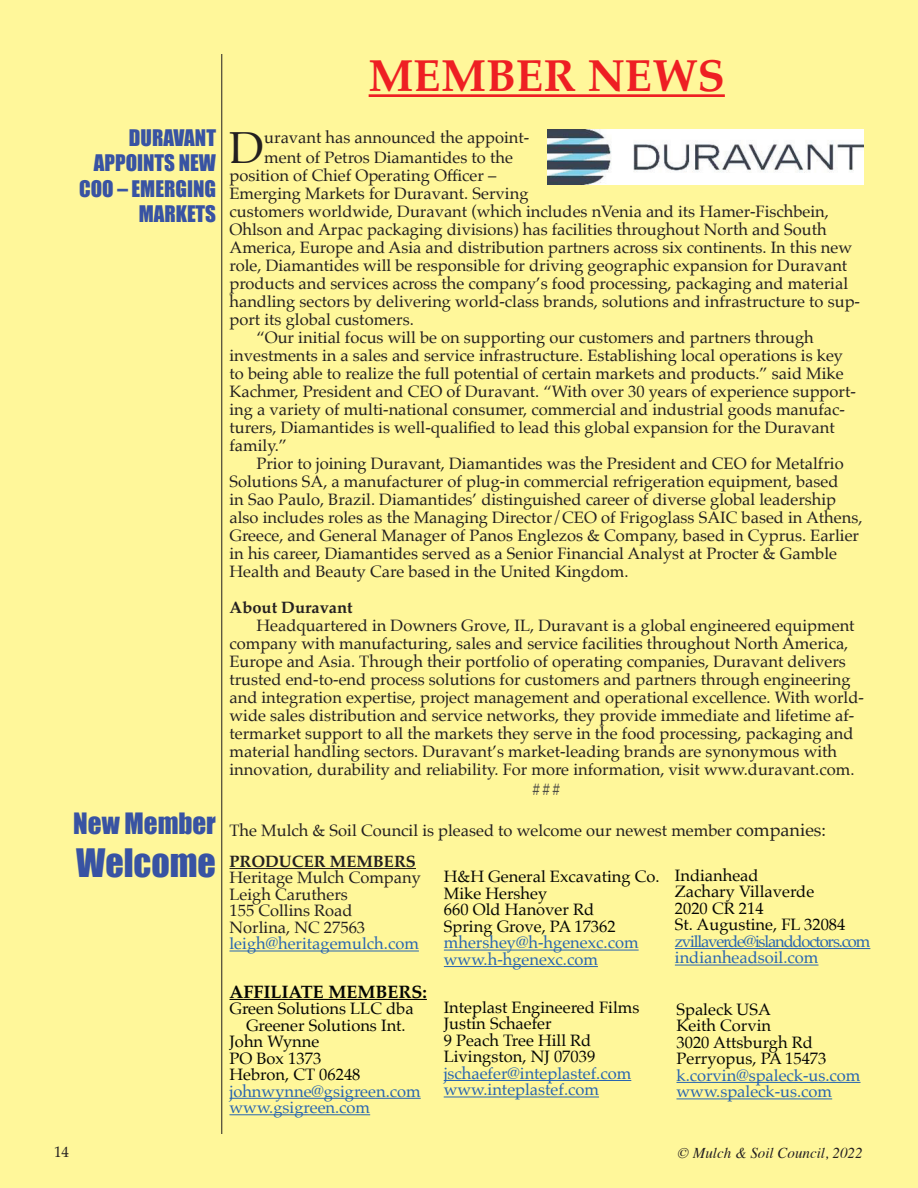
<style>
.page{position:relative;width:918px;height:1188px;background:#fff}
.page>*{position:absolute;margin:0;border:0;box-sizing:border-box;transform-origin:0 0}
.t1{font:700 45px "Palatino";color:#ee1f23}
.t2{font:44.85px "Palatino";color:#231f20}
.t3{font:36px "Impact";color:#3853a3}
.t4{font:27px "Impact";color:#3853a3}
.t5{font:21px/25.2px "Impact";color:#3853a3;text-align:right}
.t6{font:700 18px "Palatino";color:#040503}
.t7{font:16.5px/18px "Palatino";color:#231f20}
.t8{font:16.5px/16.5px "Palatino";color:#040503}
.t9{font:16.5px/16.5px "Palatino";color:#2865b1}
.t10{font:16.5px/16.5px "Palatino";letter-spacing:-.07em;color:#2865b1}
.t11{font:700 16.5px "Palatino";color:#231f20}
.t12{font:16.5px "Palatino";color:#404040}
.t13{font:italic 15px "Times";color:#231f20}
.t14{font:15px "Palatino";color:#231f20}
.s1{font-size:18px}
.s2{font-weight:700}
</style>
<div class="page">
<div style="left:0;top:0;width:917px;height:1188px;background:#fff79a"></div>
<hr style="left:917px;top:0;width:1px;height:1188px;background:#fff79a">
<hr style="left:221px;top:54px;width:1px;height:1080px;background:#231f20">
<hr style="left:369px;top:94px;width:356px;height:3px;background:#ee1f23">
<hr style="left:230px;top:868px;width:186px;height:1px;background:#231f20">
<hr style="left:230px;top:951px;width:189px;height:1px;background:#2865b1">
<img style="left:548px;top:130px;width:316px;height:55px">
<hr style="left:444px;top:950px;width:195px;height:1px;background:#2865b1">
<hr style="left:444px;top:966px;width:154px;height:1px;background:#2865b1">
<hr style="left:675px;top:948px;width:195px;height:1px;background:#2865b1">
<hr style="left:675px;top:965px;width:143px;height:1px;background:#2865b1">
<hr style="left:230px;top:999px;width:197px;height:1px;background:#040503">
<hr style="left:230px;top:1098px;width:191px;height:1px;background:#2865b1">
<hr style="left:230px;top:1114px;width:140px;height:1px;background:#2865b1">
<hr style="left:444px;top:1080px;width:187px;height:1px;background:#2865b1">
<hr style="left:444px;top:1097px;width:155px;height:1px;background:#2865b1">
<hr style="left:676px;top:1082px;width:185px;height:1px;background:#2865b1">
<hr style="left:676px;top:1098px;width:156px;height:1px;background:#2865b1">
<h1 class="t1" style="left:369px;top:37px;width:358px">MEMBER NEWS</h1>
<p class="t5" style="left:79px;top:125px;width:138px">DURAVANT<br>APPOINTS NEW<br>COO – EMERGING<br>MARKETS</p>
<h3 class="t4" style="left:73px;top:802px;width:144px">New Member</h3>
<h3 class="t3" style="left:76px;top:835px;width:141px">Welcome</h3>
<h2 class="t2" style="left:230px;top:110px;width:36px">D</h2>
<p class="t7" style="left:264px;top:128px;width:267px;line-height:19.8px">uravant has announced the appoint&shy;ment of Petros Diamantides to the</p>
<p class="t7" style="left:230px;top:166px;width:268px">position of Chief Operating Officer –</p>
<p class="t7" style="left:230px;top:184px;width:301px">Emerging Markets for Duravant. Serving</p>
<p class="t7" style="left:230px;top:202px;width:601px">customers worldwide, Duravant (which includes nVenia and its Hamer-Fischbein,</p>
<p class="t7" style="left:230px;top:220px;width:599px">Ohlson and Arpac packaging divisions) has facilities throughout North and South</p>
<p class="t7" style="left:230px;top:238px;width:624px">America, Europe and Asia and distribution partners across six continents. In this new</p>
<p class="t7" style="left:230px;top:256px;width:619px">role, Diamantides will be responsible for driving geographic expansion for Duravant</p>
<p class="t7" style="left:230px;top:274px;width:620px">products and services across the company’s food processing, packaging and material</p>
<p class="t7" style="left:230px;top:292px;width:632px">handling sectors by delivering world-class brands, solutions and infrastructure to sup-</p>
<p class="t7" style="left:230px;top:310px;width:186px">port its global customers.</p>
<p class="t7" style="left:256px;top:328px;width:559px">“Our initial focus will be on supporting our customers and partners through</p>
<p class="t7" style="left:230px;top:346px;width:615px">investments in a sales and service infrastructure. Establishing local operations is key</p>
<p class="t7" style="left:230px;top:364px;width:616px">to being able to realize the full potential of certain markets and products.” said Mike</p>
<p class="t7" style="left:230px;top:382px;width:628px">Kachmer, President and CEO of Duravant. “With over 30 years of experience support-</p>
<p class="t7" style="left:230px;top:400px;width:617px">ing a variety of multi-national consumer, commercial and industrial goods manufac-</p>
<p class="t7" style="left:230px;top:418px;width:607px">turers, Diamantides is well-qualified to lead this global expansion for the Duravant</p>
<p class="t7" style="left:230px;top:436px;width:59px">family.”</p>
<p class="t7" style="left:256px;top:454px;width:589px">Prior to joining Duravant, Diamantides was the President and CEO for Metalfrio</p>
<p class="t7" style="left:230px;top:472px;width:610px">Solutions SA, a manufacturer of plug-in commercial refrigeration equipment, based</p>
<p class="t7" style="left:230px;top:490px;width:608px">in Sao Paulo, Brazil. Diamantides’ distinguished career of diverse global leadership</p>
<p class="t7" style="left:230px;top:508px;width:634px">also includes roles as the Managing Director/CEO of Frigoglass SAIC based in Athens,</p>
<p class="t7" style="left:230px;top:526px;width:631px">Greece, and General Manager of Panos Englezos &amp; Company, based in Cyprus. Earlier</p>
<p class="t7" style="left:230px;top:544px;width:609px">in his career, Diamantides served as a Senior Financial Analyst at Procter &amp; Gamble</p>
<p class="t7" style="left:230px;top:562px;width:401px">Health and Beauty Care based in the United Kingdom.</p>
<p class="t11" style="left:230px;top:593px;width:125px">About Duravant</p>
<p class="t7" style="left:230px;top:616px;width:636px;text-indent:27px">Headquartered in Downers Grove, IL, Duravant is a global engineered equipment company with manufacturing, sales and service facilities throughout North America, Europe and Asia. Through their portfolio of operating companies, Duravant delivers trusted end-to-end process solutions for customers and partners through engineering and integration expertise, project management and operational excellence. With world&shy;wide sales distribution and service networks, they provide immediate and lifetime af&shy;termarket support to all the markets they serve in the food processing, packaging and material handling sectors. Duravant’s market-leading brands are synonymous with innovation, durability and reliability. For more information, visit www.duravant.com.</p>
<p class="t12" style="left:532px;top:776px;width:31px">###</p>
<p class="t7" style="left:230px;top:815px;width:598px;line-height:30.6px">The Mulch &amp; Soil Council is pleased to welcome our newest member <span class="s1">companies:<br></span><span class="s2">PRODUCER MEMBERS</span></p>
<p class="t7" style="left:230px;top:869px;width:193px;line-height:16.5px">Heritage Mulch Company<br>Leigh Caruthers<br>155 Collins Road<br>Norlina, NC 27563</p>
<p class="t9" style="left:230px;top:935px;width:191px">leigh@heritagemulch.com</p>
<p class="t8" style="left:675px;top:867px;width:172px">Indianhead<br>Zachary Villaverde<br>2020 CR 214<br>St. Augustine, FL 32084</p>
<p class="t10" style="left:675px;top:933px;width:197px">zvillaverde@islanddoctors.com indianheadsoil.com</p>
<p class="t8" style="left:444px;top:868px;width:217px">H&amp;H General Excavating Co.<br>Mike Hershey<br>660 Old Hanover Rd<br>Spring Grove, PA 17362</p>
<p class="t9" style="left:444px;top:934px;width:196px">mhershey@h-hgenexc.com www.h-hgenexc.com</p>
<p class="t6" style="left:230px;top:976px;width:199px">AFFILIATE MEMBERS:</p>
<p class="t8" style="left:230px;top:1000px;width:186px">Green Solutions LLC dba</p>
<p class="t8" style="left:246px;top:1017px;width:161px">Greener Solutions Int.</p>
<p class="t8" style="left:230px;top:1033px;width:91px">John Wynne</p>
<p class="t8" style="left:230px;top:1050px;width:93px">PO Box 1373</p>
<p class="t8" style="left:230px;top:1066px;width:133px">Hebron, CT 06248</p>
<p class="t9" style="left:230px;top:1083px;width:193px">johnwynne@gsigreen.com www.gsigreen.com</p>
<p class="t8" style="left:444px;top:999px;width:197px">Inteplast Engineered Films<br>Justin Schaefer<br>9 Peach Tree Hill Rd<br>Livingston, NJ 07039</p>
<p class="t9" style="left:444px;top:1065px;width:189px">jschaefer@inteplastef.com www.inteplastef.com</p>
<p class="t8" style="left:676px;top:1001px;width:151px">Spaleck USA<br>Keith Corvin<br>3020 Attsburgh Rd<br>Perryopus, PA 15473</p>
<p class="t9" style="left:676px;top:1067px;width:186px">k.corvin@spaleck-us.com www.spaleck-us.com</p>
<p class="t14" style="left:54px;top:1139px;width:16px">14</p>
<p class="t14" style="left:667px;top:1141px;width:135px">© Mulch &amp; Soil Cou</p>
<p class="t14" style="left:848px;top:1141px;width:16px">05</p>
<p class="t13" style="left:678px;top:1140px;width:186px">© Mulch &amp; Soil Council, 2022</p>
</div>
